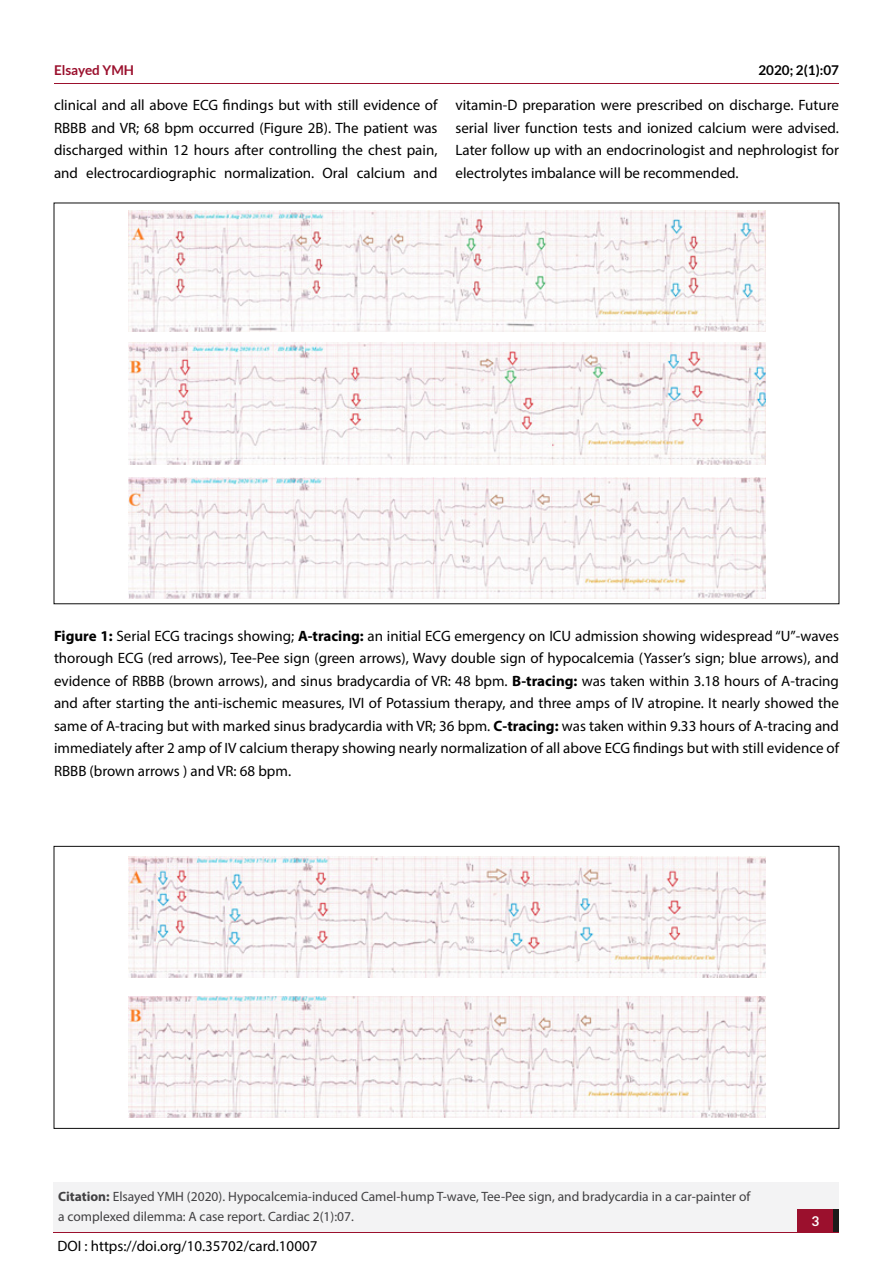
<style>
.page{position:relative;width:893px;height:1263px;background:#fff}
.page>*{position:absolute;margin:0;border:0;box-sizing:border-box;transform-origin:0 0}
.t1{font:15px/22.5px "Myriad Pro";color:#000;text-align:justify}
.t2{font:13.5px/20.2px "Myriad Pro";color:#414042}
.t3{font:700 13.5px "Lato";color:#000}
.t4{font:700 13.5px "Lato";color:#9b102d}
.t5{font:700 13.5px "Lato";color:#fff}
.s1{font-weight:700}
</style>
<div class="page">
<hr style="left:54px;top:84px;width:785px;height:1px;background:#9b102d">
<div style="left:54px;top:1211px;width:785px;height:22px;background:#f3f3f4"></div>
<div style="left:54px;top:1182px;width:785px;height:49px;background:#f3f3f4"></div>
<div style="left:798px;top:1209px;width:41px;height:22px;background:#1c1b1b"></div>
<div style="left:798px;top:1209px;width:35px;height:22px;background:#9b102d"></div>
<img style="left:128px;top:210px;width:638px;height:121px">
<img style="left:128px;top:343px;width:638px;height:121px">
<img style="left:128px;top:477px;width:638px;height:122px">
<img style="left:128px;top:996px;width:638px;height:122px">
<img style="left:128px;top:856px;width:638px;height:122px">
<p class="t4" style="left:54px;top:62px;width:82px">Elsayed YMH</p>
<p class="t3" style="left:758px;top:62px;width:82px">2020; 2(1):07</p>
<p class="t1" style="left:54px;top:94px;width:385px">clinical and all above ECG findings but with still evidence of RBBB and VR; 68 bpm occurred (Figure 2B). The patient was discharged within 12 hours after controlling the chest pain, and electrocardiographic normalization. Oral calcium and</p>
<p class="t1" style="left:455px;top:94px;width:385px">vitamin-D preparation were prescribed on discharge. Future serial liver function tests and ionized calcium were advised.<br>Later follow up with an endocrinologist and nephrologist for electrolytes imbalance will be recommended.</p>
<p class="t1" style="left:54px;top:624px;width:787px"><span class="s1">Figure 1:</span> Serial ECG tracings showing; <span class="s1">A-tracing:</span> an initial ECG emergency on ICU admission showing widespread “U”-waves thorough ECG (red arrows), Tee-Pee sign (green arrows), Wavy double sign of hypocalcemia (Yasser’s sign; blue arrows), and evidence of RBBB (brown arrows), and sinus bradycardia of VR: 48 bpm. <span class="s1">B-tracing:</span> was taken within 3.18 hours of A-tracing and after starting the anti-ischemic measures, IVI of Potassium therapy, and three amps of IV atropine. It nearly showed the same of A-tracing but with marked sinus bradycardia with VR; 36 bpm. <span class="s1">C-tracing:</span> was taken within 9.33 hours of A-tracing and immediately after 2 amp of IV calcium therapy showing nearly normalization of all above ECG findings but with still evidence of RBBB (brown arrows ) and VR: 68 bpm.</p>
<p class="t2" style="left:58px;top:1186px;width:694px"><span class="s1">Citation:</span> Elsayed YMH (2020). Hypocalcemia-induced Camel-hump T-wave, Tee-Pee sign, and bradycardia in a car-painter of a complexed dilemma: A case report. Cardiac 2(1):07.</p>
<p class="t1" style="left:57px;top:1235px;width:262px">DOI : https://doi.org/10.35702/card.10007</p>
<p class="t5" style="left:811px;top:1213px;width:9px">3</p>
</div>
